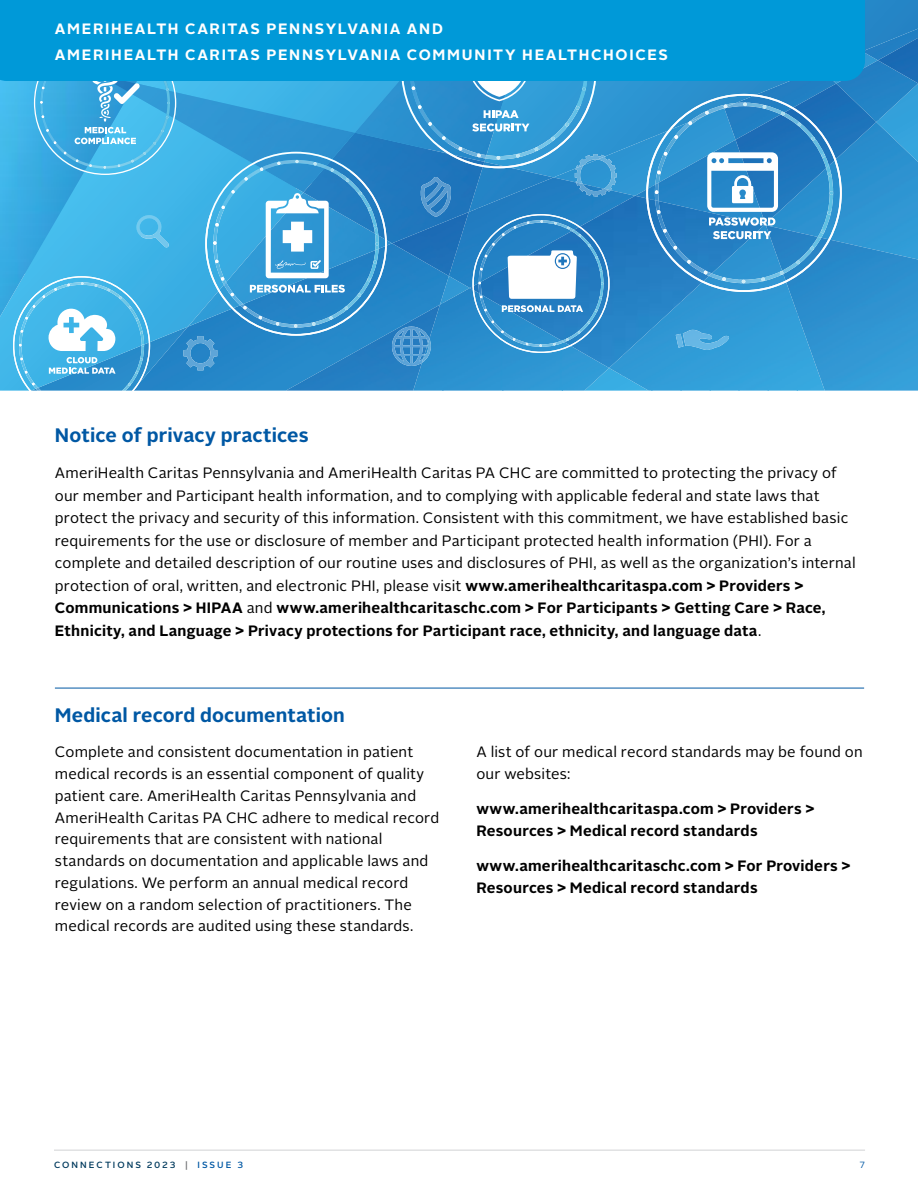
<style>
.page{position:relative;width:918px;height:1188px;background:#fff}
.page>*{position:absolute;margin:0;border:0;box-sizing:border-box;transform-origin:0 0}
.Header_with_Rule_above{font:700 19.5px "Alright Sans";letter-spacing:.005em;color:#0058a4}
.Body_Copy{font:15px/21.8px "Alright Sans";letter-spacing:.015em;color:#000}
.Body_Copy-2{font:700 15px/21.8px "Alright Sans";letter-spacing:.015em;color:#000}
.t1{font:700 15px/25.5px "Alright Sans";letter-spacing:.11em;color:#fff}
.t2{font:500 9px "Alright Sans";letter-spacing:.23em;color:#003a5d}
.t3{font:9px "Alright Sans";color:#0058a4}
.s1{font-weight:700}
.s2{color:#6d6e71}
.s3{color:#0058a4}
</style>
<div class="page">
<hr style="left:54px;top:1150px;width:811px;height:1px;background:#d1d3d4">
<hr style="left:55px;top:688px;width:809px;height:1px;background:#0058a4">
<img style="left:635px;top:186px;width:11px;height:10px">
<div style="left:449px;top:327px;width:53px;height:64px;background:#2b92d0"></div>
<img style="left:502px;top:368px;width:60px;height:23px">
<img style="left:562px;top:368px;width:47px;height:23px">
<div style="left:842px;top:177px;width:76px;height:48px;background:#2f95d2"></div>
<div style="left:842px;top:177px;width:34px;height:47px;background:#2d92d0"></div>
<svg style="left:617px;top:0;width:301px;height:177px;background:#2889c9"></svg>
<img style="left:0;top:81px;width:184px;height:270px">
<img style="left:610px;top:186px;width:25px;height:10px">
<img style="left:740px;top:292px;width:26px;height:99px">
<img style="left:711px;top:368px;width:29px;height:23px">
<img style="left:682px;top:368px;width:29px;height:23px">
<img style="left:652px;top:368px;width:30px;height:23px">
<img style="left:623px;top:368px;width:29px;height:23px">
<img style="left:609px;top:368px;width:15px;height:8px">
<img style="left:470px;top:196px;width:295px;height:172px">
<img style="left:766px;top:225px;width:152px;height:166px">
<img style="left:130px;top:83px;width:424px;height:129px">
<img style="left:134px;top:243px;width:315px;height:148px">
<img style="left:286px;top:327px;width:154px;height:64px">
<img style="left:188px;top:81px;width:347px;height:246px">
<img style="left:392px;top:243px;width:77px;height:33px">
<img style="left:303px;top:133px;width:181px;height:110px">
<img style="left:683px;top:330px;width:46px;height:20px">
<img style="left:676px;top:334px;width:7px;height:14px">
<svg style="left:136px;top:215px;width:33px;height:32px"></svg>
<img style="left:420px;top:190px;width:31px;height:27px">
<img style="left:576px;top:190px;width:34px;height:6px">
<img style="left:184px;top:336px;width:33px;height:34px">
<img style="left:429px;top:339px;width:2px;height:24px">
<img style="left:392px;top:327px;width:37px;height:39px">
<svg style="left:34px;top:81px;width:142px;height:94px;background:#4fb6e5"></svg>
<svg style="left:472px;top:214px;width:138px;height:139px"></svg>
<svg style="left:205px;top:152px;width:182px;height:184px;background:#49a1d6"></svg>
<svg style="left:401px;top:81px;width:216px;height:109px;background:#3d98d2"></svg>
<svg style="left:646px;top:94px;width:196px;height:198px;background:#4193cd"></svg>
<svg style="left:13px;top:276px;width:137px;height:115px;background:#5ebbe6"></svg>
<div style="left:0;top:0;width:865px;height:81px;background:#0099d8"></div>
<p class="t1" style="left:55px;top:16px;width:615px">AMERIHEALTH CARITAS PENNSYLVANIA AND<br>AMERIHEALTH CARITAS PENNSYLVANIA COMMUNITY HEALTHCHOICES</p>
<p class="Header_with_Rule_above" style="left:55px;top:422px;width:255px">Notice of privacy practices</p>
<p class="Body_Copy" style="left:55px;top:462px;width:802px;line-height:22.5px">AmeriHealth Caritas Pennsylvania and AmeriHealth Caritas PA CHC are committed to protecting the privacy of our member and Participant health information, and to complying with applicable federal and state laws that protect the privacy and security of this information. Consistent with this commitment, we have established basic requirements for the use or disclosure of member and Participant protected health information (PHI). For a complete and detailed description of our routine uses and disclosures of PHI, as well as the organization’s internal protection of oral, written, and electronic PHI, please visit <span class="s1">www.amerihealthcaritaspa.com &gt; Providers &gt; Communications &gt; HIPAA</span> and <span class="s1">www.amerihealthcaritaschc.com &gt; For Participants &gt; Getting Care &gt; Race, Ethnicity, and Language &gt; Privacy protections for Participant race, ethnicity, and language data</span>.</p>
<p class="Header_with_Rule_above" style="left:55px;top:702px;width:292px">Medical record documentation</p>
<p class="Body_Copy" style="left:55px;top:741px;width:386px">Complete and consistent documentation in patient medical records is an essential component of quality patient care. AmeriHealth Caritas Pennsylvania and AmeriHealth Caritas PA CHC adhere to medical record requirements that are consistent with national standards on documentation and applicable laws and regulations. We perform an annual medical record review on a random selection of practitioners. The medical records are audited using these standards.</p>
<p class="Body_Copy" style="left:476px;top:741px;width:388px">A list of our medical record standards may be found on our websites:</p>
<p class="Body_Copy-2" style="left:476px;top:798px;width:340px">www.amerihealthcaritaspa.com &gt; Providers &gt;<br>Resources &gt; Medical record standards</p>
<p class="Body_Copy-2" style="left:476px;top:855px;width:376px">www.amerihealthcaritaschc.com &gt; For Providers &gt;<br>Resources &gt; Medical record standards</p>
<p class="t2" style="left:54px;top:1159px;width:190px">CONNECTIONS 2023 <span class="s2">|</span> <span class="s3">ISSUE 3</span></p>
<p class="t3" style="left:859px;top:1159px;width:7px">7</p>
</div>
